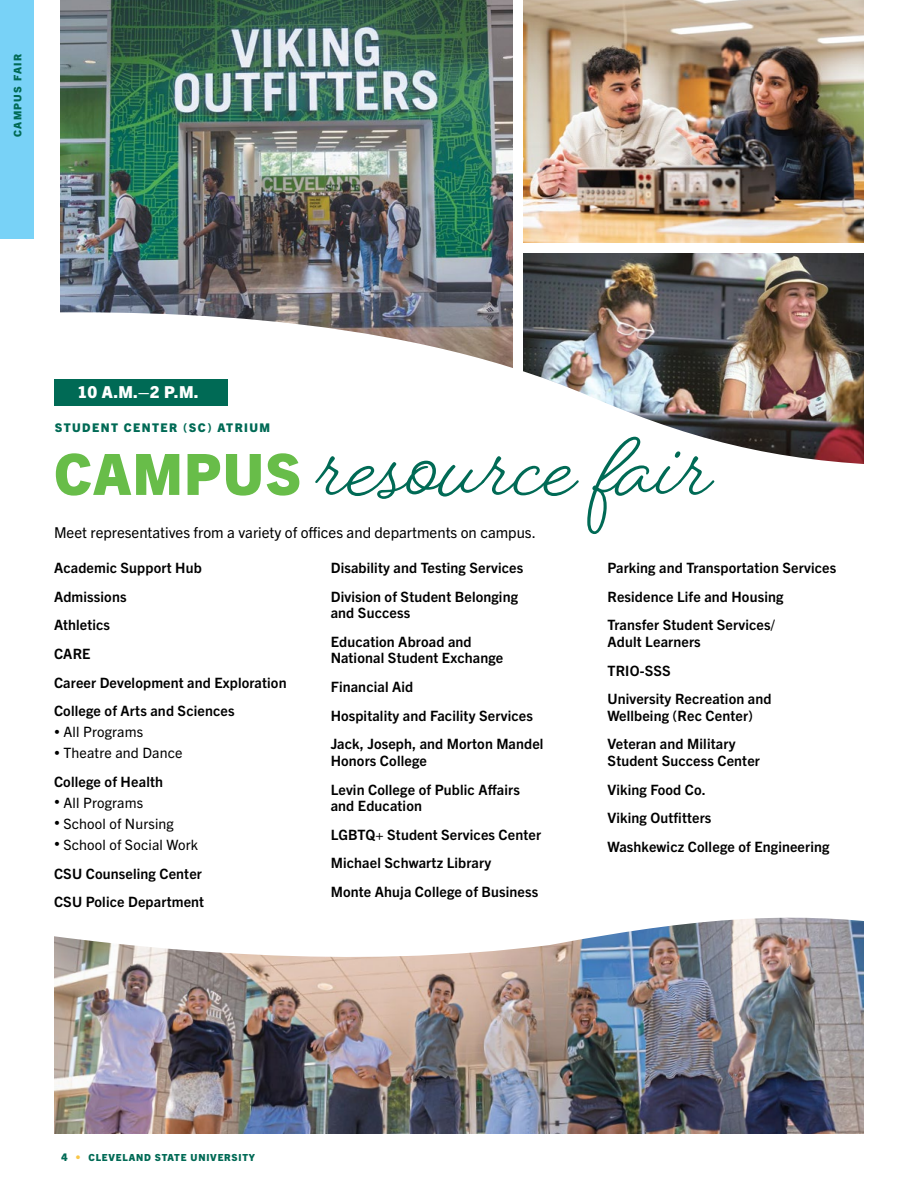
<style>
.page{position:relative;width:918px;height:1188px;background:#fff}
.page>*{position:absolute;margin:0;border:0;box-sizing:border-box;transform-origin:0 0}
.t1{font:700 106.5px "Beloved Script";color:#006a55}
.t2{font:800 57px "Trade Gothic Next LT Pro";letter-spacing:.02em;color:#68bd49}
.t3{font:800 16.5px "Trade Gothic Next LT Pro";color:#fff}
.t4{font:15px "Trade Gothic Next LT Pro";color:#000}
.t5{font:700 14.25px/28.7px "Trade Gothic Next LT Pro";letter-spacing:.01em;color:#000}
.t6{font:14.25px/28.7px "Trade Gothic Next LT Pro";letter-spacing:.01em;color:#000}
.t7{font:800 12px "Trade Gothic Next LT Pro";letter-spacing:.12em;color:#006a55}
.t8{font:800 10.5px "Trade Gothic Next LT Pro";letter-spacing:.125em;color:#006a55}
.t9{font:800 9.75px "Trade Gothic Next LT Pro";letter-spacing:.08em;color:#006a55}
.s1{font-family:"Franklin Gothic ATF";font-size:12px}
.s2{font-weight:700}
.s3{font-family:"Franklin Gothic ATF";font-weight:400;font-size:12px}
.s4{font-weight:400}
.s5{font-size:10.5px}
.s6{font-size:10.5px;color:#f9c647}
</style>
<div class="page">
<img style="left:61px;top:0;width:452px;height:308px">
<img style="left:524px;top:253px;width:340px;height:55px">
<img style="left:524px;top:0;width:340px;height:242px">
<img style="left:54px;top:308px;width:810px;height:156px">
<img style="left:54px;top:970px;width:810px;height:164px">
<img style="left:54px;top:917px;width:810px;height:53px">
<div style="left:54px;top:380px;width:173px;height:26px;background:#006a55"></div>
<div style="left:0;top:0;width:34px;height:239px;background:#78d2f7"></div>
<p class="t8" style="left:10px;top:137px;width:85px;rotate:-90deg">CAMPUS FAIR</p>
<p class="t3" style="left:77px;top:381px;width:123px">10 A.M.–2 P.M.</p>
<p class="t7" style="left:55px;top:419px;width:217px">STUDENT CENTER (SC) ATRIUM</p>
<h1 class="t1" style="left:316px;top:394px;width:398px">resource fair</h1>
<h2 class="t2" style="left:54px;top:435px;width:249px">CAMPUS</h2>
<p class="t4" style="left:54px;top:522px;width:483px">Meet representatives from a variety of offices and departments on campus.</p>
<p class="t5" style="left:54px;top:553px;width:234px">Academic Support Hub<br>Admissions<br>Athletics<br>CARE<br>Career Development and Exploration<br>College of Arts and Sciences</p>
<p class="t6" style="left:54px;top:717px;width:91px"><span class="s1">•</span> All Programs</p>
<p class="t6" style="left:54px;top:738px;width:130px"><span class="s1">•</span> Theatre and Dance<br><span class="s2">College of Health</span></p>
<p class="t6" style="left:54px;top:788px;width:91px"><span class="s1">•</span> All Programs</p>
<p class="t6" style="left:54px;top:809px;width:121px"><span class="s1">•</span> School of Nursing</p>
<p class="t5" style="left:54px;top:830px;width:152px"><span class="s3">•</span> <span class="s4">School of Social Work<br></span>CSU Counseling Center<br>CSU Police Department</p>
<p class="t5" style="left:331px;top:553px;width:194px">Disability and Testing Services<br>Division of Student Belonging</p>
<p class="t5" style="left:331px;top:598px;width:142px">and Success<br>Education Abroad and</p>
<p class="t5" style="left:331px;top:643px;width:214px">National Student Exchange<br>Financial Aid<br>Hospitality and Facility Services<br>Jack, Joseph, and Morton Mandel</p>
<p class="t5" style="left:331px;top:745px;width:191px">Honors College<br>Levin College of Public Affairs</p>
<p class="t5" style="left:331px;top:791px;width:212px">and Education<br>LGBTQ+ Student Services Center<br>Michael Schwartz Library<br>Monte Ahuja College of Business</p>
<p class="t5" style="left:608px;top:553px;width:230px">Parking and Transportation Services<br>Residence Life and Housing<br>Transfer Student Services/</p>
<p class="t5" style="left:608px;top:627px;width:166px">Adult Learners<br>TRIO-SSS<br>University Recreation and</p>
<p class="t5" style="left:608px;top:700px;width:147px">Wellbeing (Rec Center)<br>Veteran and Military</p>
<p class="t5" style="left:608px;top:745px;width:223px">Student Success Center<br>Viking Food Co.<br>Viking Outfitters<br>Washkewicz College of Engineering</p>
<p class="t9" style="left:62px;top:1151px;width:195px"><span class="s5">4</span> <span class="s6">•</span> CLEVELAND STATE UNIVERSITY</p>
</div>
